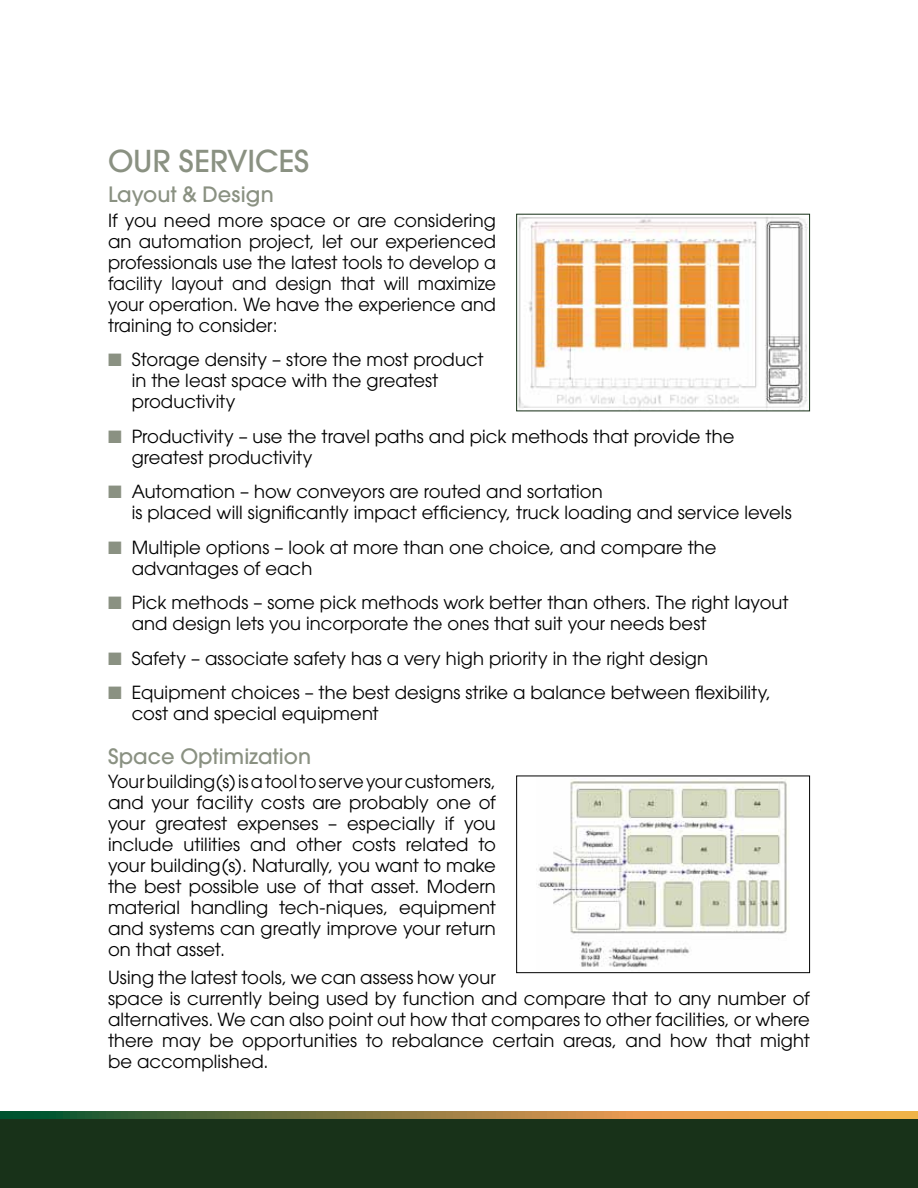
<style>
.page{position:relative;width:918px;height:1188px;background:#fff}
.page>*{position:absolute;margin:0;border:0;box-sizing:border-box;transform-origin:0 0}
.t1{font:500 30px "Avant Garde";color:#8a9182}
.t2{font:500 21px "Avant Garde";letter-spacing:.005em;color:#8a9182}
.t3{font:18px/21px "Avant Garde";letter-spacing:.005em;color:#000}
.s1{color:#8a9182}
</style>
<div class="page">
<img style="left:538px;top:778px;width:249px;height:190px">
<div style="left:516px;top:776px;width:294px;height:197px;border:1px solid #000"></div>
<div style="left:0;top:1112px;width:918px;height:76px;background:#183219"></div>
<svg style="left:0;top:1111px;width:918px;height:8px;background:#998344"></svg>
<img style="left:518px;top:217px;width:290px;height:191px">
<div style="left:516px;top:214px;width:294px;height:197px;border:1px solid #183219"></div>
<h1 class="t1" style="left:108px;top:143px;width:203px">OUR SERVICES</h1>
<p class="t2" style="left:108px;top:182px;width:167px">Layout &amp; Design</p>
<p class="t3" style="left:108px;top:210px;width:390px;text-align:justify">If you need more space or are considering an automation project, let our experienced professionals use the latest tools to develop a facility layout and design that will maximize your operation. We have the experience and training to consider:</p>
<p class="t3" style="left:132px;top:349px;width:354px;text-indent:-24px"><span class="s1">■</span> Storage density – store the most product in the least space with the greatest productivity</p>
<p class="t3" style="left:132px;top:426px;width:604px;text-indent:-24px"><span class="s1">■</span> Productivity – use the travel paths and pick methods that provide the greatest productivity</p>
<p class="t3" style="left:132px;top:481px;width:661px;text-indent:-24px"><span class="s1">■</span> Automation – how conveyors are routed and sortation<br>is placed will significantly impact efficiency, truck loading and service levels</p>
<p class="t3" style="left:132px;top:537px;width:586px;text-indent:-24px"><span class="s1">■</span> Multiple options – look at more than one choice, and compare the advantages of each</p>
<p class="t3" style="left:132px;top:592px;width:658px;text-indent:-24px"><span class="s1">■</span> Pick methods – some pick methods work better than others. The right layout and design lets you incorporate the ones that suit your needs best</p>
<p class="t3" style="left:108px;top:648px;width:602px"><span class="s1">■</span> Safety – associate safety has a very high priority in the right design</p>
<p class="t3" style="left:132px;top:682px;width:641px;text-indent:-24px"><span class="s1">■</span> Equipment choices – the best designs strike a balance between flexibility, cost and special equipment</p>
<p class="t2" style="left:108px;top:743px;width:205px">Space Optimization</p>
<p class="t3" style="left:108px;top:771px;width:389px;text-align:justify">Your building(s) is a tool to serve your customers, and your facility costs are probably one of your greatest expenses – especially if you include utilities and other costs related to your building(s). Naturally, you want to make the best possible use of that asset. Modern material handling tech-niques, equipment and systems can greatly improve your return on that asset.</p>
<p class="t3" style="left:108px;top:967px;width:703px">Using the latest tools, we can assess how your<br>space is currently being used by function and compare that to any number of alternatives. We can also point out how that compares to other facilities, or where there may be opportunities to rebalance certain areas, and how that might be accomplished.</p>
</div>
